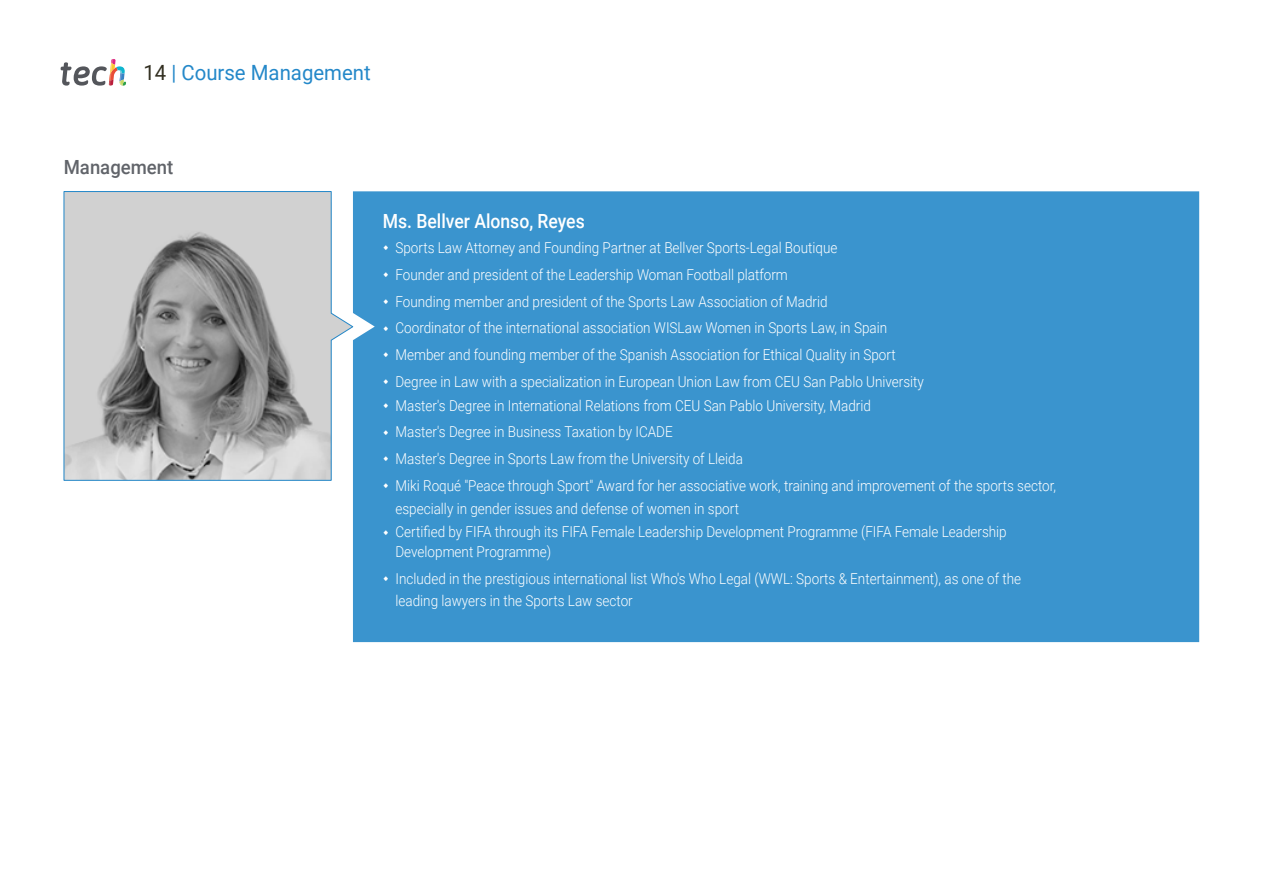
<style>
.page{position:relative;width:1263px;height:893px;background:#fff}
.page>*{position:absolute;margin:0;border:0;box-sizing:border-box;transform-origin:0 0}
.t1{font:21px "Roboto";color:#2488c9}
.t2{font:500 19.5px "Roboto";color:#fff;scale:.9 1}
.t3{font:500 19.5px "Roboto";color:#61646a;scale:.95 1}
.t4{font:300 15px/26.7px "Roboto";color:#fff;scale:.9 1}
.s1{color:#312e20}
</style>
<div class="page">
<svg style="left:61px;top:59px;width:65px;height:27px"></svg>
<svg style="left:64px;top:191px;width:289px;height:290px;background:#b4b5b6"></svg>
<div style="left:353px;top:191px;width:846px;height:451px;background:#3a94ce"></div>
<svg style="left:384px;top:246px;width:4px;height:5px"></svg>
<svg style="left:384px;top:272px;width:4px;height:5px"></svg>
<svg style="left:384px;top:299px;width:4px;height:5px"></svg>
<svg style="left:384px;top:326px;width:4px;height:5px"></svg>
<svg style="left:384px;top:353px;width:4px;height:5px"></svg>
<svg style="left:384px;top:379px;width:4px;height:5px"></svg>
<svg style="left:384px;top:403px;width:4px;height:5px"></svg>
<svg style="left:384px;top:430px;width:4px;height:5px"></svg>
<svg style="left:384px;top:457px;width:4px;height:5px"></svg>
<svg style="left:384px;top:483px;width:4px;height:5px"></svg>
<svg style="left:384px;top:530px;width:4px;height:5px"></svg>
<svg style="left:384px;top:576px;width:4px;height:5px"></svg>
<h1 class="t1" style="left:144px;top:57px;width:229px"><span class="s1">14</span> | Course Management</h1>
<h2 class="t3" style="left:64px;top:154px;width:117px">Management</h2>
<h2 class="t2" style="left:383px;top:207px;width:226px">Ms. Bellver Alonso, Reyes</h2>
<p class="t4" style="left:395px;top:234px;width:589px">Sports Law Attorney and Founding Partner at Bellver Sports-Legal Boutique<br>Founder and president of the Leadership Woman Football platform<br>Founding member and president of the Sports Law Association of Madrid<br>Coordinator of the international association WISLaw Women in Sports Law, in Spain Member and founding member of the Spanish Association for Ethical Quality in Sport Degree in Law with a specialization in European Union Law from CEU San Pablo University</p>
<p class="t4" style="left:395px;top:391px;width:735px">Master's Degree in International Relations from CEU San Pablo University, Madrid<br>Master's Degree in Business Taxation by ICADE<br>Master's Degree in Sports Law from the University of Lleida<br>Miki Roqué "Peace through Sport" Award for her associative work, training and improvement of the sports sector,</p>
<p class="t4" style="left:395px;top:496px;width:681px;line-height:23.7px">especially in gender issues and defense of women in sport<br>Certified by FIFA through its FIFA Female Leadership Development Programme (FIFA Female Leadership</p>
<p class="t4" style="left:395px;top:537px;width:697px">Development Programme)<br>Included in the prestigious international list Who's Who Legal (WWL: Sports &amp; Entertainment), as one of the</p>
<p class="t4" style="left:395px;top:587px;width:265px">leading lawyers in the Sports Law sector</p>
</div>
